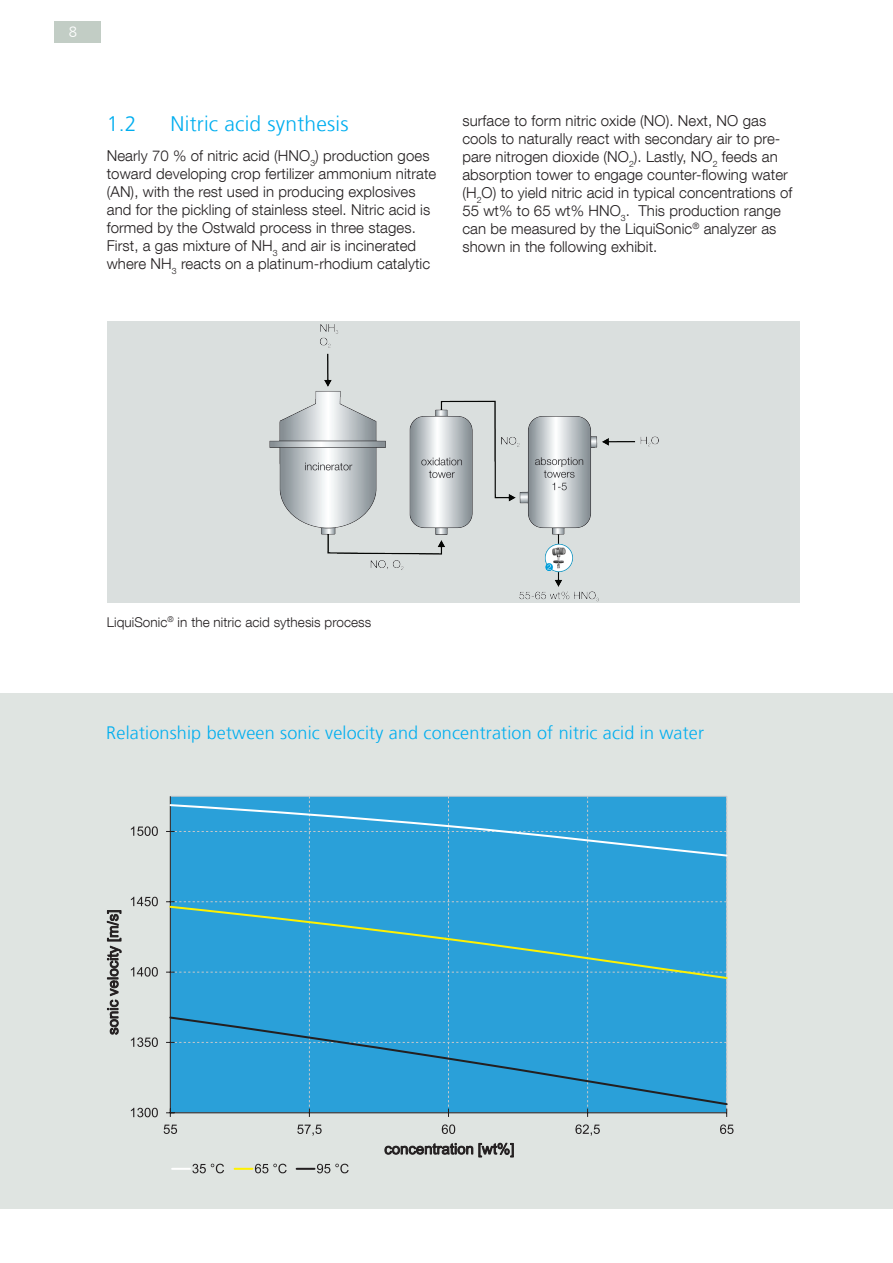
<style>
.page{position:relative;width:893px;height:1263px;background:#fff}
.page>*{position:absolute;margin:0;border:0;box-sizing:border-box;transform-origin:0 0}
.t1{font:300 21px "Frutiger LT Com";letter-spacing:.01em;color:#00aeef}
.Überschrift_5{font:300 18px "Frutiger LT Com";letter-spacing:.01em;color:#00aeef}
.Absatz_1{font:300 15px/18px "Helvetica Neue LT Com";letter-spacing:.005em;color:#231f20}
.t2{font:300 15px "Frutiger LT Com";color:#fff}
.Bilduntertitel__Abst{font:300 13.5px "Helvetica Neue LT Com";letter-spacing:.005em;color:#231f20}
</style>
<div class="page">
<div style="left:54px;top:21px;width:47px;height:22px;background:#c2cdc5"></div>
<div style="left:107px;top:321px;width:692px;height:281px;background:#dadfde"></div>
<img style="left:270px;top:324px;width:388px;height:277px">
<div style="left:0;top:693px;width:893px;height:516px;background:#dfe4e1"></div>
<svg style="left:166px;top:796px;width:562px;height:321px;background:#32a1d5"></svg>
<svg style="left:131px;top:1108px;width:27px;height:9px"></svg>
<svg style="left:131px;top:1037px;width:27px;height:10px"></svg>
<svg style="left:131px;top:967px;width:27px;height:10px"></svg>
<svg style="left:131px;top:897px;width:27px;height:9px"></svg>
<svg style="left:131px;top:826px;width:27px;height:10px"></svg>
<svg style="left:164px;top:1124px;width:13px;height:10px"></svg>
<svg style="left:297px;top:1124px;width:25px;height:12px"></svg>
<svg style="left:442px;top:1124px;width:13px;height:10px"></svg>
<svg style="left:575px;top:1124px;width:25px;height:12px"></svg>
<svg style="left:720px;top:1124px;width:13px;height:10px"></svg>
<svg style="left:107px;top:910px;width:15px;height:125px"></svg>
<svg style="left:384px;top:1143px;width:130px;height:14px"></svg>
<svg style="left:297px;top:1164px;width:52px;height:9px"></svg>
<svg style="left:172px;top:1164px;width:52px;height:9px"></svg>
<svg style="left:235px;top:1164px;width:52px;height:9px"></svg>
<p class="t2" style="left:69px;top:23px;width:10px">8</p>
<p class="t1" style="left:107px;top:111px;width:31px">1.2</p>
<p class="t1" style="left:171px;top:111px;width:180px">Nitric acid synthesis</p>
<p class="Absatz_1" style="left:107px;top:147px;width:331px">Nearly 70 % of nitric acid (HNO<sub>3</sub>) production goes toward developing crop fertilizer ammonium nitrate (AN), with the rest used in producing explosives and for the pickling of stainless steel. Nitric acid is formed by the Ostwald process in three stages.</p>
<p class="Absatz_1" style="left:107px;top:237px;width:325px">First, a gas mixture of NH<sub>3</sub> and air is incinerated where NH<sub>3</sub> reacts on a platinum-rhodium catalytic</p>
<p class="Absatz_1" style="left:462px;top:111px;width:332px">surface to form nitric oxide (NO). Next, NO gas cools to naturally react with secondary air to pre&shy;pare nitrogen dioxide (NO<sub>2</sub>). Lastly, NO<sub>2</sub> feeds an absorption tower to engage counter-flowing water (H<sub>2</sub>O) to yield nitric acid in typical concentrations of 55 wt% to 65 wt% HNO<sub>3</sub>. This production range can be measured by the LiquiSonic<sup>®</sup> analyzer as shown in the following exhibit.</p>
<p class="Bilduntertitel__Abst" style="left:107px;top:614px;width:266px">LiquiSonic<sup>®</sup> in the nitric acid sythesis process</p>
<p class="Überschrift_5" style="left:106px;top:722px;width:599px">Relationship between sonic velocity and concentration of nitric acid in water</p>
</div>
